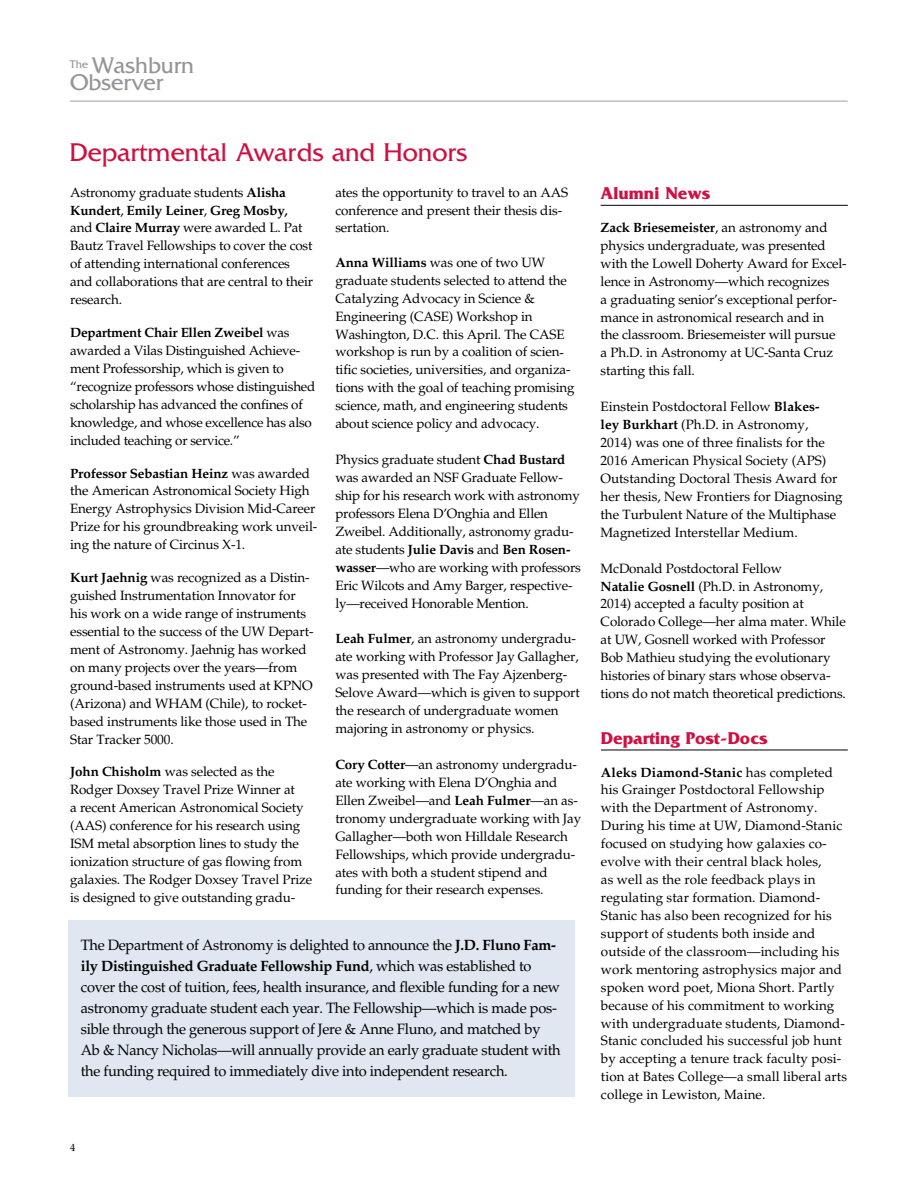
<style>
.page{position:relative;width:918px;height:1188px;background:#fff}
.page>*{position:absolute;margin:0;border:0;box-sizing:border-box;transform-origin:0 0}
.t1{font:26.85px "Friz Quadrata Std";color:#ce1141}
.t2{font:23.7px/17.4px "Friz Quadrata Std";color:#939598}
.t3{font:700 18px "Friz Quadrata Std";color:#ce1141}
.t4{font:15px/20.9px "Palatino LT Std";letter-spacing:-.02em;color:#000}
.t5{font:13.5px/18px "Palatino LT Std";letter-spacing:-.01em;color:#000}
.t6{font:10.5px "Palatino LT Std";color:#000}
.s1{font-weight:700}
.s2{font-weight:500}
</style>
<div class="page">
<hr style="left:70px;top:100px;width:778px;height:2px;background:#bcbec0">
<div style="left:69px;top:920px;width:506px;height:177px;background:#e0e7f0"></div>
<hr style="left:601px;top:205px;width:247px;height:1px;background:#000">
<hr style="left:601px;top:750px;width:247px;height:1px;background:#000">
<h2 class="t2" style="left:70px;top:57px;width:125px"><sup>The</sup> Washburn<br>Observer</h2>
<h1 class="t1" style="left:70px;top:137px;width:399px">Departmental Awards and Honors</h1>
<p class="t5" style="left:70px;top:183px;width:245px">Astronomy graduate students <span class="s1">Alisha Kundert</span>, <span class="s1">Emily Leiner</span>, <span class="s1">Greg Mosby</span><span class="s2">, </span>and <span class="s1">Claire Murray</span> were awarded L. Pat Bautz Travel Fellowships to cover the cost of attending international conferences and collaborations that are central to their research.</p>
<p class="t5" style="left:70px;top:324px;width:247px"><span class="s1">Department Chair Ellen Zweibel</span> was awarded a Vilas Distinguished Achieve&shy;ment Professorship, which is given to “recognize professors whose distinguished scholarship has advanced the confines of knowledge, and whose excellence has also included teaching or service.”</p>
<p class="t5" style="left:70px;top:464px;width:249px"><span class="s1">Professor Sebastian Heinz</span> was awarded the American Astronomical Society High Energy Astrophysics Division Mid-Career Prize for his groundbreaking work unveil&shy;ing the nature of Circinus X-1.</p>
<p class="t5" style="left:70px;top:569px;width:245px"><span class="s1">Kurt Jaehnig</span> was recognized as a Distin&shy;guished Instrumentation Innovator for his work on a wide range of instruments essential to the success of the UW Depart&shy;ment of Astronomy. Jaehnig has worked on many projects over the years—from ground-based instruments used at KPNO (Arizona) and WHAM (Chile), to rocket&shy;based instruments like those used in The Star Tracker 5000.</p>
<p class="t5" style="left:70px;top:763px;width:244px"><span class="s1">John Chisholm</span> was selected as the Rodger Doxsey Travel Prize Winner at<br>a recent American Astronomical Society (AAS) conference for his research using ISM metal absorption lines to study the ionization structure of gas flowing from galaxies. The Rodger Doxsey Travel Prize is designed to give outstanding gradu-</p>
<p class="t5" style="left:335px;top:183px;width:234px">ates the opportunity to travel to an AAS conference and present their thesis dis&shy;sertation.</p>
<p class="t5" style="left:335px;top:253px;width:241px"><span class="s1">Anna Williams</span> was one of two UW graduate students selected to attend the Catalyzing Advocacy in Science &amp; Engineering (CASE) Workshop in Washington, D.C. this April. The CASE workshop is run by a coalition of scien&shy;tific societies, universities, and organiza&shy;tions with the goal of teaching promising science, math, and engineering students about science policy and advocacy.</p>
<p class="t5" style="left:335px;top:451px;width:247px">Physics graduate student <span class="s1">Chad Bustard </span>was awarded an NSF Graduate Fellow&shy;ship for his research work with astronomy professors Elena D’Onghia and Ellen Zweibel. Additionally, astronomy gradu&shy;ate students <span class="s1">Julie Davis</span> and <span class="s1">Ben Rosen&shy;wasser</span>—who are working with professors Eric Wilcots and Amy Barger, respective&shy;ly—received Honorable Mention.</p>
<p class="t5" style="left:335px;top:630px;width:246px"><span class="s1">Leah Fulmer</span>, an astronomy undergradu&shy;ate working with Professor Jay Gallagher, was presented with The Fay Ajzenberg-Selove Award—which is given to support the research of undergraduate women majoring in astronomy or physics.</p>
<p class="t5" style="left:335px;top:756px;width:247px"><span class="s1">Cory Cotter</span>—an astronomy undergradu&shy;ate working with Elena D’Onghia and Ellen Zweibel—and <span class="s1">Leah Fulmer</span>—an as&shy;tronomy undergraduate working with Jay Gallagher—both won Hilldale Research Fellowships, which provide undergradu&shy;ates with both a student stipend and funding for their research expenses.</p>
<p class="t4" style="left:81px;top:935px;width:481px">The Department of Astronomy is delighted to announce the <span class="s1">J.D. Fluno Fam&shy;ily Distinguished Graduate Fellowship Fund</span>, which was established to cover the cost of tuition, fees, health insurance, and flexible funding for a new astronomy graduate student each year. The Fellowship—which is made pos&shy;sible through the generous support of Jere &amp; Anne Fluno, and matched by Ab &amp; Nancy Nicholas—will annually provide an early graduate student with the funding required to immediately dive into independent research.</p>
<p class="t6" style="left:70px;top:1141px;width:7px">4</p>
<h3 class="t3" style="left:601px;top:183px;width:111px">Alumni News</h3>
<p class="t5" style="left:601px;top:219px;width:248px"><span class="s1">Zack Briesemeister</span>, an astronomy and physics undergraduate, was presented with the Lowell Doherty Award for Excel&shy;lence in Astronomy—which recognizes<br>a graduating senior’s exceptional perfor&shy;mance in astronomical research and in<br>the classroom. Briesemeister will pursue<br>a Ph.D. in Astronomy at UC-Santa Cruz starting this fall.</p>
<p class="t5" style="left:601px;top:398px;width:244px">Einstein Postdoctoral Fellow <span class="s1">Blakes-<br>ley Burkhart</span> (Ph.D. in Astronomy, 2014) was one of three finalists for the 2016 American Physical Society (APS)<br>Outstanding Doctoral Thesis Award for her thesis, New Frontiers for Diagnosing the Turbulent Nature of the Multiphase Magnetized Interstellar Medium.</p>
<p class="t5" style="left:601px;top:559px;width:247px">McDonald Postdoctoral Fellow<br><span class="s1">Natalie Gosnell</span> (Ph.D. in Astronomy, 2014) accepted a faculty position at Colorado College—her alma mater. While at UW, Gosnell worked with Professor Bob Mathieu studying the evolutionary histories of binary stars whose observa&shy;tions do not match theoretical predictions.</p>
<h3 class="t3" style="left:601px;top:728px;width:168px">Departing Post-Docs</h3>
<p class="t5" style="left:601px;top:763px;width:248px"><span class="s1">Aleks Diamond-Stanic</span> has completed his Grainger Postdoctoral Fellowship with the Department of Astronomy.<br>During his time at UW, Diamond-Stanic focused on studying how galaxies co&shy;evolve with their central black holes,<br>as well as the role feedback plays in regulating star formation. Diamond-Stanic has also been recognized for his support of students both inside and outside of the classroom—including his work mentoring astrophysics major and spoken word poet, Miona Short. Partly because of his commitment to working with undergraduate students, Diamond-Stanic concluded his successful job hunt by accepting a tenure track faculty posi&shy;tion at Bates College—a small liberal arts college in Lewiston, Maine.</p>
</div>
